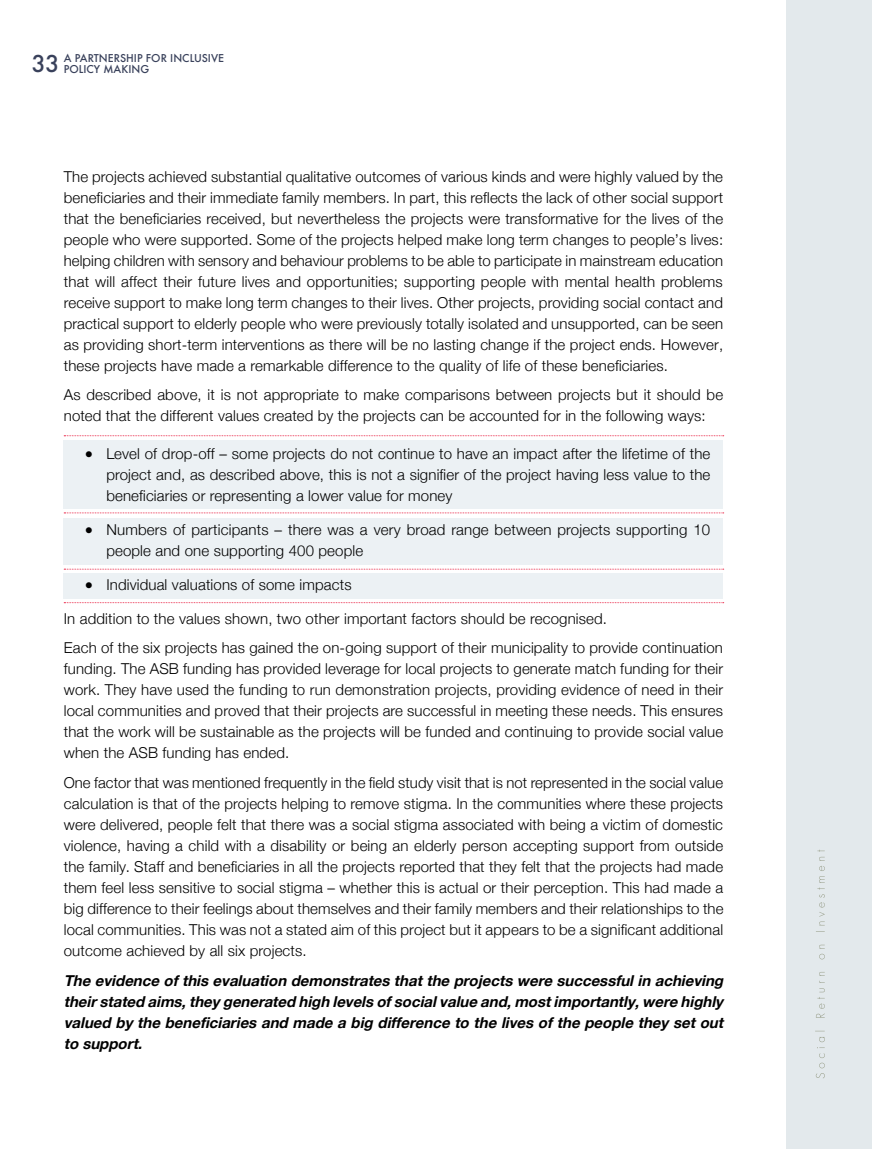
<style>
.page{position:relative;width:872px;height:1149px;background:#fff}
.page>*{position:absolute;margin:0;border:0;box-sizing:border-box;transform-origin:0 0}
.t1{font:300 15px/21px "Helvetica Neue LTGEO 45";letter-spacing:.01em;color:#000;text-align:justify}
.t2{font:italic 700 15px/21px "Helvetica Neue LTGEO 75";color:#000}
.t3{font:500 10.5px/11.6px "Futura";color:#39415b}
</style>
<div class="page">
<div style="left:787px;top:0;width:85px;height:1148px;background:#e3e9ec"></div>
<svg style="left:815px;top:849px;width:10px;height:228px"></svg>
<div style="left:64px;top:440px;width:659px;height:68px;background:#ecf1f4"></div>
<div style="left:64px;top:573px;width:659px;height:25px;background:#ecf1f4"></div>
<div style="left:64px;top:517px;width:659px;height:47px;background:#ecf1f4"></div>
<svg style="left:64px;top:568px;width:659px;height:1px"></svg>
<svg style="left:64px;top:435px;width:659px;height:1px"></svg>
<svg style="left:64px;top:512px;width:659px;height:1px"></svg>
<svg style="left:64px;top:602px;width:659px;height:1px"></svg>
<p class="t3" style="left:32px;top:52px;width:194px;text-indent:32px">A PARTNERSHIP FOR INCLUSIVE<br><sup>33</sup> POLICY MAKING</p>
<p class="t1" style="left:64px;top:165px;width:661px">The projects achieved substantial qualitative outcomes of various kinds and were highly valued by the beneficiaries and their immediate family members. In part, this reflects the lack of other social support that the beneficiaries received, but nevertheless the projects were transformative for the lives of the people who were supported. Some of the projects helped make long term changes to people’s lives: helping children with sensory and behaviour problems to be able to participate in mainstream education that will affect their future lives and opportunities; supporting people with mental health problems receive support to make long term changes to their lives. Other projects, providing social contact and practical support to elderly people who were previously totally isolated and unsupported, can be seen as providing short-term interventions as there will be no lasting change if the project ends. However, these projects have made a remarkable difference to the quality of life of these beneficiaries.</p>
<p class="t1" style="left:64px;top:384px;width:661px">As described above, it is not appropriate to make comparisons between projects but it should be noted that the different values created by the projects can be accounted for in the following ways:</p>
<p class="t1" style="left:106px;top:443px;width:605px;text-indent:-21px">• Level of drop-off – some projects do not continue to have an impact after the lifetime of the project and, as described above, this is not a signifier of the project having less value to the beneficiaries or representing a lower value for money</p>
<p class="t1" style="left:106px;top:519px;width:605px;text-indent:-21px">• Numbers of participants – there was a very broad range between projects supporting 10 people and one supporting 400 people</p>
<p class="t1" style="left:85px;top:573px;width:268px">• Individual valuations of some impacts</p>
<p class="t1" style="left:64px;top:603px;width:660px;line-height:29.5px">In addition to the values shown, two other important factors should be recognised.<br>Each of the six projects has gained the on-going support of their municipality to provide continuation</p>
<p class="t1" style="left:64px;top:658px;width:661px">funding. The ASB funding has provided leverage for local projects to generate match funding for their work. They have used the funding to run demonstration projects, providing evidence of need in their local communities and proved that their projects are successful in meeting these needs. This ensures that the work will be sustainable as the projects will be funded and continuing to provide social value when the ASB funding has ended.</p>
<p class="t1" style="left:64px;top:771px;width:661px">One factor that was mentioned frequently in the field study visit that is not represented in the social value calculation is that of the projects helping to remove stigma. In the communities where these projects were delivered, people felt that there was a social stigma associated with being a victim of domestic violence, having a child with a disability or being an elderly person accepting support from outside the family. Staff and beneficiaries in all the projects reported that they felt that the projects had made them feel less sensitive to social stigma – whether this is actual or their perception. This had made a big difference to their feelings about themselves and their family members and their relationships to the local communities. This was not a stated aim of this project but it appears to be a significant additional outcome achieved by all six projects.</p>
<p class="t2" style="left:64px;top:969px;width:664px">The evidence ofthis evaluation demonstrates thatthe projects were successfulin achieving theirstated aims,they generated high levels ofsocialvalue and,mostimportantly,were highly valued by the beneficiaries and made a big difference to the lives of the people they set out to support.</p>
</div>
